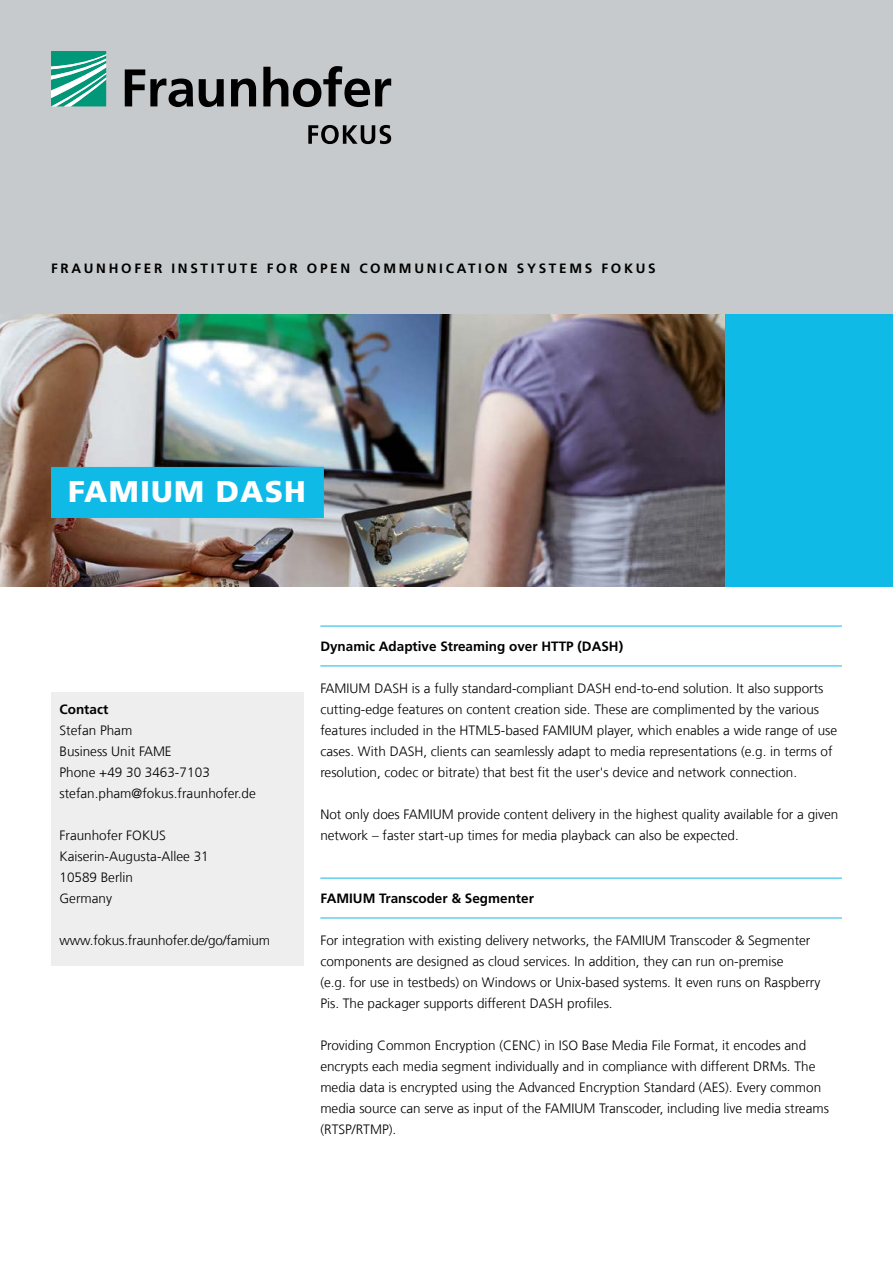
<style>
.page{position:relative;width:893px;height:1263px;background:#fff}
.page>*{position:absolute;margin:0;border:0;box-sizing:border-box;transform-origin:0 0}
.Title_20pt{font:900 30px "Frutiger LT Com";letter-spacing:.04em;color:#fff}
.Running_text{font:300 13.5px/21px "Frutiger LT Com";color:#000}
.Running_text_without{font:300 13.5px "Frutiger LT Com";color:#000}
.Subheadline_1__level{font:700 13.5px "Frutiger LT Com";color:#000}
.Subheadline_1__level-2{font:700 13.5px "Frutiger LT Com";letter-spacing:.2em;color:#000}
.Contact{font:700 13.5px "Frutiger LT Com";color:#000}
</style>
<div class="page">
<div style="left:0;top:0;width:893px;height:315px;background:#c7cacc"></div>
<div style="left:724px;top:315px;width:169px;height:272px;background:#10bae7"></div>
<img style="left:0;top:315px;width:724px;height:272px">
<svg style="left:51px;top:51px;width:55px;height:55px;background:#4bb59f"></svg>
<svg style="left:125px;top:66px;width:266px;height:41px"></svg>
<svg style="left:308px;top:125px;width:83px;height:19px"></svg>
<hr style="left:320px;top:626px;width:522px;height:1px;background:#10bae7">
<hr style="left:320px;top:665px;width:522px;height:1px;background:#10bae7">
<hr style="left:320px;top:878px;width:522px;height:1px;background:#10bae7">
<hr style="left:320px;top:917px;width:522px;height:1px;background:#10bae7">
<div style="left:51px;top:693px;width:252px;height:273px;background:#eeeeef"></div>
<div style="left:51px;top:467px;width:273px;height:51px;background:#10bae7"></div>
<p class="Subheadline_1__level-2" style="left:51px;top:260px;width:606px">FRAUNHOFER INSTITUTE FOR OPEN COMMUNICATION SYSTEMS FOKUS</p>
<p class="Title_20pt" style="left:68px;top:473px;width:239px">FAMIUM DASH</p>
<p class="Contact" style="left:60px;top:701px;width:50px">Contact</p>
<p class="Running_text_without" style="left:60px;top:722px;width:74px">Stefan Pham</p>
<p class="Running_text_without" style="left:60px;top:743px;width:114px">Business Unit FAME</p>
<p class="Running_text_without" style="left:60px;top:764px;width:152px">Phone +49 30 3463-7103</p>
<p class="Running_text_without" style="left:60px;top:785px;width:198px">stefan.pham@fokus.fraunhofer.de</p>
<p class="Running_text_without" style="left:60px;top:827px;width:108px">Fraunhofer FOKUS</p>
<p class="Running_text_without" style="left:60px;top:848px;width:151px">Kaiserin-Augusta-Allee 31</p>
<p class="Running_text_without" style="left:60px;top:869px;width:75px">10589 Berlin</p>
<p class="Running_text_without" style="left:60px;top:890px;width:54px">Germany</p>
<p class="Running_text_without" style="left:60px;top:932px;width:212px">www.fokus.fraunhofer.de/go/famium</p>
<p class="Subheadline_1__level" style="left:320px;top:638px;width:304px">Dynamic Adaptive Streaming over HTTP (DASH)</p>
<p class="Running_text" style="left:320px;top:678px;width:518px">FAMIUM DASH is a fully standard-compliant DASH end-to-end solution. It also supports cutting-edge features on content creation side. These are complimented by the various features included in the HTML5-based FAMIUM player, which enables a wide range of use cases. With DASH, clients can seamlessly adapt to media representations (e.g. in terms of resolution, codec or bitrate) that best fit the user's device and network connection.</p>
<p class="Running_text" style="left:320px;top:804px;width:520px">Not only does FAMIUM provide content delivery in the highest quality available for a given network – faster start-up times for media playback can also be expected.</p>
<p class="Subheadline_1__level" style="left:320px;top:890px;width:215px">FAMIUM Transcoder &amp; Segmenter</p>
<p class="Running_text" style="left:320px;top:930px;width:501px">For integration with existing delivery networks, the FAMIUM Transcoder &amp; Segmenter components are designed as cloud services. In addition, they can run on-premise<br>(e.g. for use in testbeds) on Windows or Unix-based systems. It even runs on Raspberry Pis. The packager supports different DASH profiles.</p>
<p class="Running_text" style="left:320px;top:1035px;width:510px">Providing Common Encryption (CENC) in ISO Base Media File Format, it encodes and encrypts each media segment individually and in compliance with different DRMs. The media data is encrypted using the Advanced Encryption Standard (AES). Every common media source can serve as input of the FAMIUM Transcoder, including live media streams (RTSP/RTMP).</p>
</div>
